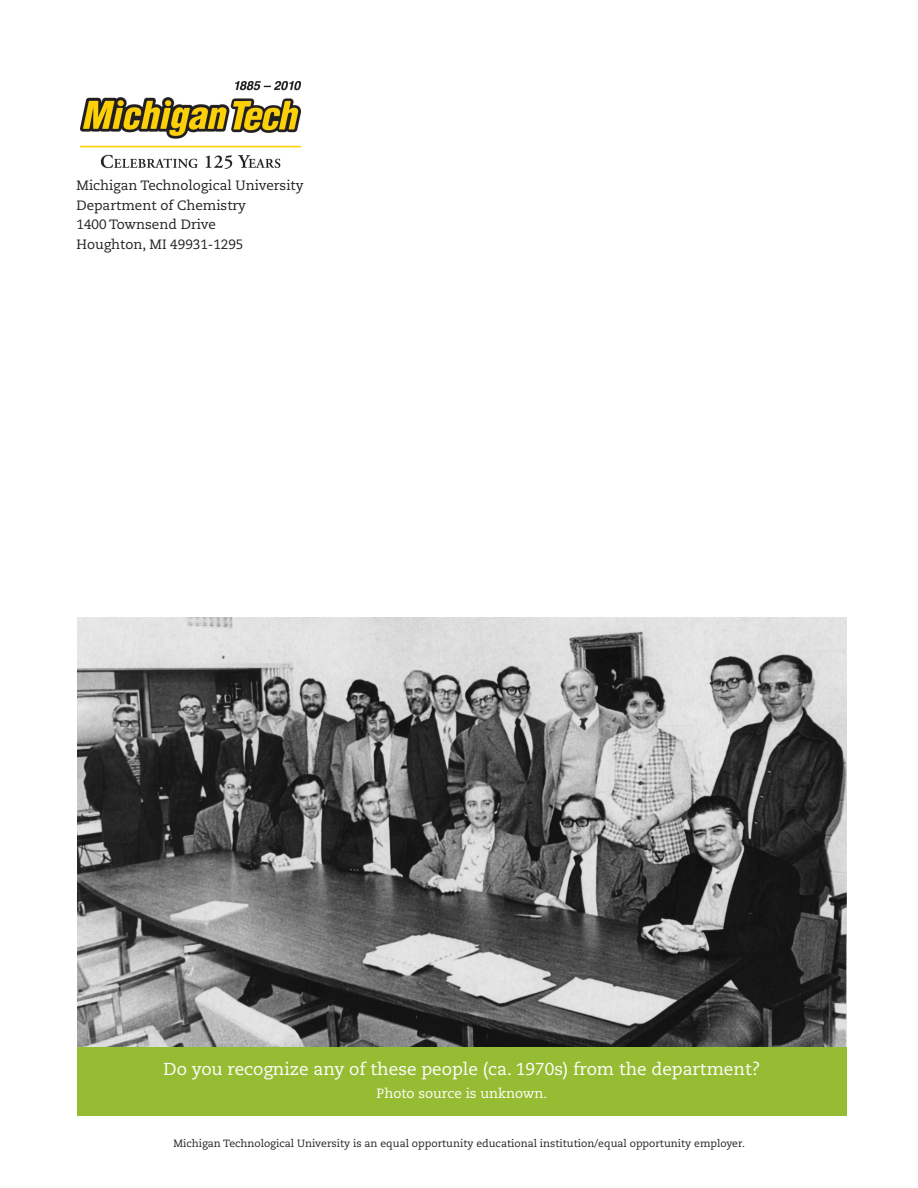
<style>
.page{position:relative;width:918px;height:1188px;background:#fff}
.page>*{position:absolute;margin:0;border:0;box-sizing:border-box;transform-origin:0 0}
.t1{font:17.25px "Caecilia LT Std";color:#fff}
.t2{font:13.5px "Caecilia LT Std";color:#231f20}
.t3{font:13.5px "Caecilia LT Std";color:#fff}
.t4{font:10.5px "Caecilia LT Std";color:#231f20}
</style>
<div class="page">
<div style="left:77px;top:1046px;width:770px;height:70px;background:#96bc33"></div>
<img style="left:77px;top:618px;width:770px;height:428px">
<img style="left:81px;top:81px;width:220px;height:87px">
<p class="t2" style="left:76px;top:178px;width:229px">Michigan Technological University</p>
<p class="t2" style="left:76px;top:197px;width:171px">Department of Chemistry</p>
<p class="t2" style="left:76px;top:217px;width:141px">1400 Townsend Drive</p>
<p class="t2" style="left:76px;top:236px;width:168px">Houghton, MI 49931-1295</p>
<p class="t1" style="left:164px;top:1059px;width:598px">Do you recognize any of these people (ca. 1970s) from the department?</p>
<p class="t3" style="left:377px;top:1085px;width:172px">Photo source is unknown.</p>
<p class="t4" style="left:173px;top:1137px;width:573px">Michigan Technological University is an equal opportunity educational institution/equal opportunity employer.</p>
</div>
